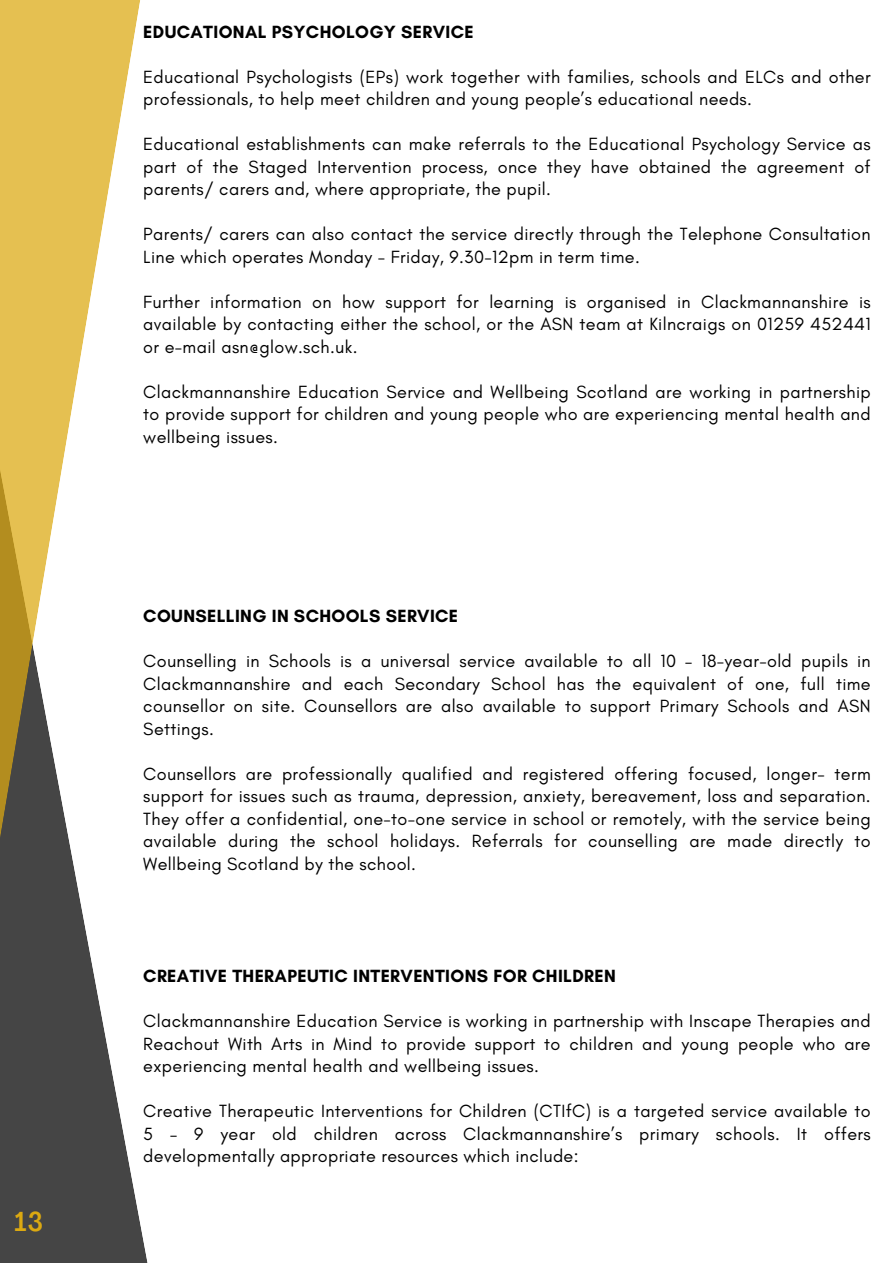
<style>
.page{position:relative;width:893px;height:1264px;background:#fff}
.page>*{position:absolute;margin:0;border:0;box-sizing:border-box;transform-origin:0 0}
.t1{font:500 condensed 27px "Agrandir";color:#dca911}
.t2{font:18px/22.5px "Glacial Indifference";letter-spacing:.02em;color:#000;text-align:justify}
.t3{font:700 18px "Glacial Indifference";letter-spacing:.02em;color:#000}
</style>
<div class="page">
<svg style="left:0;top:1076px;width:148px;height:186px;background:#5b5b5b"></svg>
<svg style="left:0;top:0;width:140px;height:1076px"></svg>
<p class="t1" style="left:14px;top:1210px;width:30px">13</p>
<p class="t3" style="left:143px;top:21px;width:332px">EDUCATIONAL PSYCHOLOGY SERVICE</p>
<p class="t2" style="left:143px;top:65px;width:728px">Educational Psychologists (EPs) work together with families, schools and ELCs and other professionals, to help meet children and young people’s educational needs.</p>
<p class="t2" style="left:143px;top:133px;width:728px">Educational establishments can make referrals to the Educational Psychology Service as part of the Staged Intervention process, once they have obtained the agreement of parents/ carers and, where appropriate, the pupil.</p>
<p class="t2" style="left:143px;top:222px;width:728px">Parents/ carers can also contact the service directly through the Telephone Consultation<br>Line which operates Monday - Friday, 9.30-12pm in term time.</p>
<p class="t2" style="left:143px;top:290px;width:728px">Further information on how support for learning is organised in Clackmannanshire is available by contacting either the school, or the ASN team at Kilncraigs on 01259 452441 or e-mail asn@glow.sch.uk.</p>
<p class="t2" style="left:143px;top:380px;width:728px">Clackmannanshire Education Service and Wellbeing Scotland are working in partnership to provide support for children and young people who are experiencing mental health and wellbeing issues.</p>
<p class="t3" style="left:143px;top:605px;width:316px">COUNSELLING IN SCHOOLS SERVICE</p>
<p class="t2" style="left:143px;top:650px;width:728px">Counselling in Schools is a universal service available to all 10 – 18-year-old pupils in Clackmannanshire and each Secondary School has the equivalent of one, full time counsellor on site. Counsellors are also available to support Primary Schools and ASN Settings.</p>
<p class="t2" style="left:143px;top:762px;width:728px">Counsellors are professionally qualified and registered offering focused, longer- term support for issues such as trauma, depression, anxiety, bereavement, loss and separation.<br>They offer a confidential, one-to-one service in school or remotely, with the service being available during the school holidays. Referrals for counselling are made directly to Wellbeing Scotland by the school.</p>
<p class="t3" style="left:143px;top:965px;width:474px">CREATIVE THERAPEUTIC INTERVENTIONS FOR CHILDREN</p>
<p class="t2" style="left:143px;top:1009px;width:728px">Clackmannanshire Education Service is working in partnership with Inscape Therapies and Reachout With Arts in Mind to provide support to children and young people who are experiencing mental health and wellbeing issues.</p>
<p class="t2" style="left:143px;top:1099px;width:728px">Creative Therapeutic Interventions for Children (CTIfC) is a targeted service available to 5 – 9 year old children across Clackmannanshire’s primary schools. It offers developmentally appropriate resources which include:</p>
</div>
